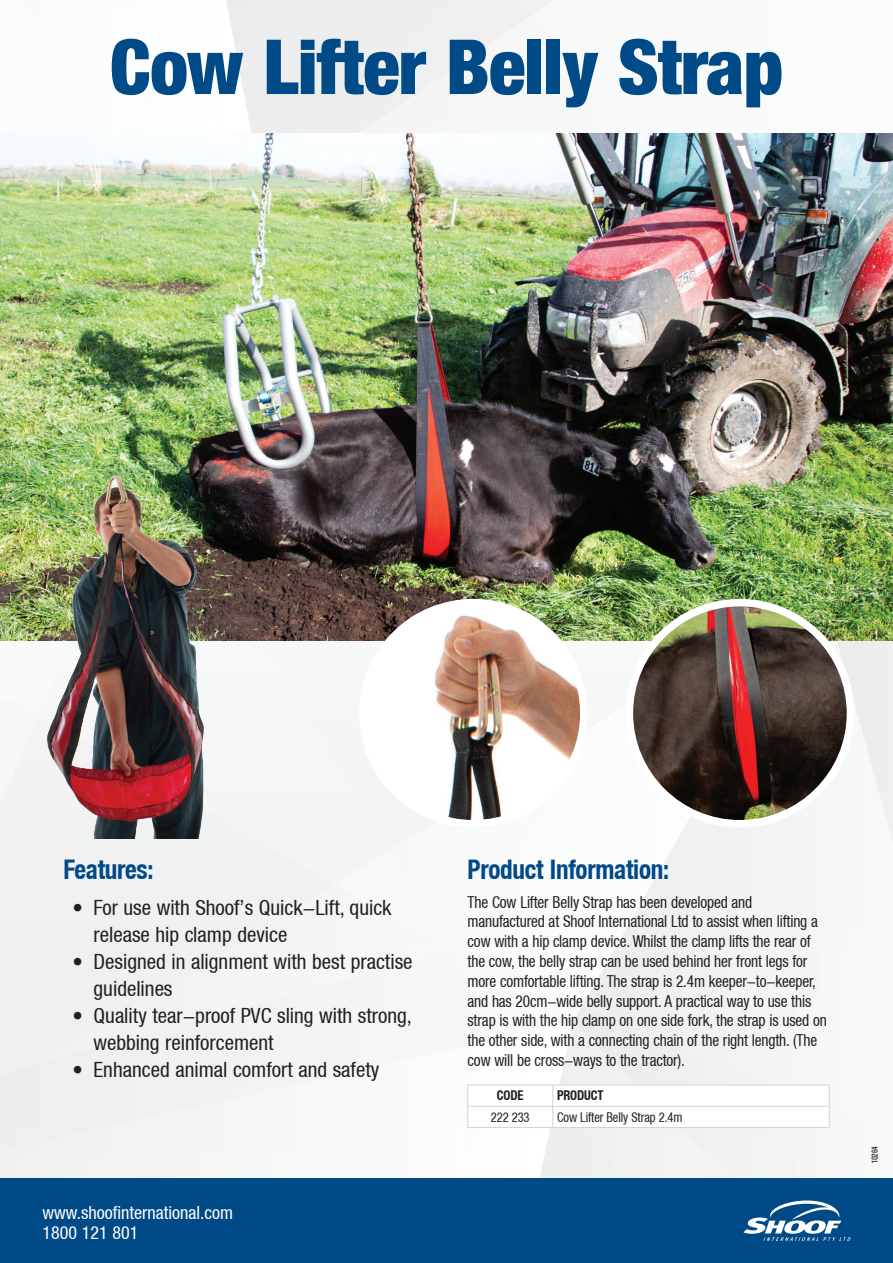
<style>
.page{position:relative;width:893px;height:1263px;background:#fff}
.page>*{position:absolute;margin:0;border:0;box-sizing:border-box;transform-origin:0 0}
.t1{font:900 condensed 76.05px "Helvetica Neue LT";letter-spacing:-.01em;color:#004a87}
.Blurb{font:700 condensed 27px "Helvetica Neue LT";letter-spacing:-.01em;color:#004a87;scale:.93 1}
.t2{font:condensed 21px/27px "Helvetica Neue LT";color:#231f20}
.t3{font:condensed 18px/19.5px "Helvetica Neue LT";color:#fff}
.Blurb-2{font:condensed 16.5px/19.8px "Helvetica Neue LT";letter-spacing:-.01em;color:#231f20;scale:.93 1}
.Blurb-3{font:condensed 13.5px "Helvetica Neue LT";letter-spacing:-.01em;color:#231f20;scale:.93 1}
.Blurb-4{font:700 condensed 13.5px "Helvetica Neue LT";letter-spacing:-.01em;color:#231f20;scale:.93 1}
.t4{font:7.5px "Oswald";letter-spacing:-.03em;color:#231f20}
</style>
<div class="page">
<div style="left:583px;top:640px;width:310px;height:365px;background:#f4f4f4"></div>
<img style="left:558px;top:1022px;width:15px;height:13px">
<div style="left:573px;top:1005px;width:257px;height:173px;background:#f2f2f2"></div>
<div style="left:0;top:1048px;width:458px;height:107px;background:#f6f6f6"></div>
<img style="left:0;top:1078px;width:41px;height:18px">
<img style="left:226px;top:0;width:307px;height:134px">
<img style="left:512px;top:0;width:42px;height:14px">
<img style="left:226px;top:21px;width:38px;height:113px">
<div style="left:219px;top:640px;width:524px;height:210px;background:#f6f7f7"></div>
<img style="left:390px;top:712px;width:227px;height:238px">
<div style="left:334px;top:884px;width:116px;height:179px;background:#f6f6f7"></div>
<div style="left:0;top:715px;width:334px;height:363px;background:#f1f1f1"></div>
<div style="left:540px;top:1128px;width:84px;height:50px;background:#eee"></div>
<svg style="left:467px;top:1085px;width:363px;height:42px"></svg>
<hr style="left:468px;top:1127px;width:85px;height:1px;background:#d1d2d4">
<hr style="left:553px;top:1127px;width:276px;height:1px;background:#d1d2d4">
<img style="left:0;top:134px;width:893px;height:506px">
<img style="left:37px;top:463px;width:182px;height:376px">
<img style="left:629px;top:603px;width:221px;height:221px;border-radius:111px">
<div style="left:626px;top:599px;width:228px;height:228px;border:8px solid #fff;border-radius:50%"></div>
<img style="left:375px;top:603px;width:209px;height:221px">
<div style="left:359px;top:599px;width:229px;height:228px;border:8px solid #fff;border-radius:50%"></div>
<div style="left:0;top:1178px;width:893px;height:85px;background:#004a87"></div>
<svg style="left:743px;top:1200px;width:107px;height:41px"></svg>
<p class="t1" style="left:110px;top:20px;width:674px">Cow Lifter Belly Strap</p>
<p class="Blurb" style="left:64px;top:853px;width:98px">Features:</p>
<p class="t2" style="left:94px;top:894px;width:300px;text-indent:-21px">• For use with Shoof’s Quick-Lift, quick release hip clamp device</p>
<p class="t2" style="left:94px;top:948px;width:320px;text-indent:-21px">• Designed in alignment with best practise guidelines</p>
<p class="t2" style="left:94px;top:1002px;width:320px;text-indent:-21px">• Quality tear-proof PVC sling with strong, webbing reinforcement</p>
<p class="t2" style="left:72px;top:1056px;width:308px">• Enhanced animal comfort and safety</p>
<p class="t3" style="left:43px;top:1203px;width:192px">www.shoofinternational.com<br>1800 121 801</p>
<p class="Blurb" style="left:468px;top:853px;width:218px">Product Information:</p>
<p class="Blurb-2" style="left:468px;top:892px;width:388px">The Cow Lifter Belly Strap has been developed and manufactured at Shoof International Ltd to assist when lifting a cow with a hip clamp device. Whilst the clamp lifts the rear of the cow, the belly strap can be used behind her front legs for more comfortable lifting. The strap is 2.4m keeper-to-keeper, and has 20cm-wide belly support. A practical way to use this strap is with the hip clamp on one side fork, the strap is used on the other side, with a connecting chain of the right length. (The cow will be cross-ways to the tractor).</p>
<p class="Blurb-4" style="left:497px;top:1087px;width:30px">CODE</p>
<p class="Blurb-4" style="left:557px;top:1087px;width:51px">PRODUCT</p>
<p class="Blurb-3" style="left:491px;top:1109px;width:43px">222 233</p>
<p class="Blurb-3" style="left:557px;top:1109px;width:136px">Cow Lifter Belly Strap 2.4m</p>
<p class="t4" style="left:868px;top:1163px;width:18px;rotate:-90deg">10264</p>
</div>
